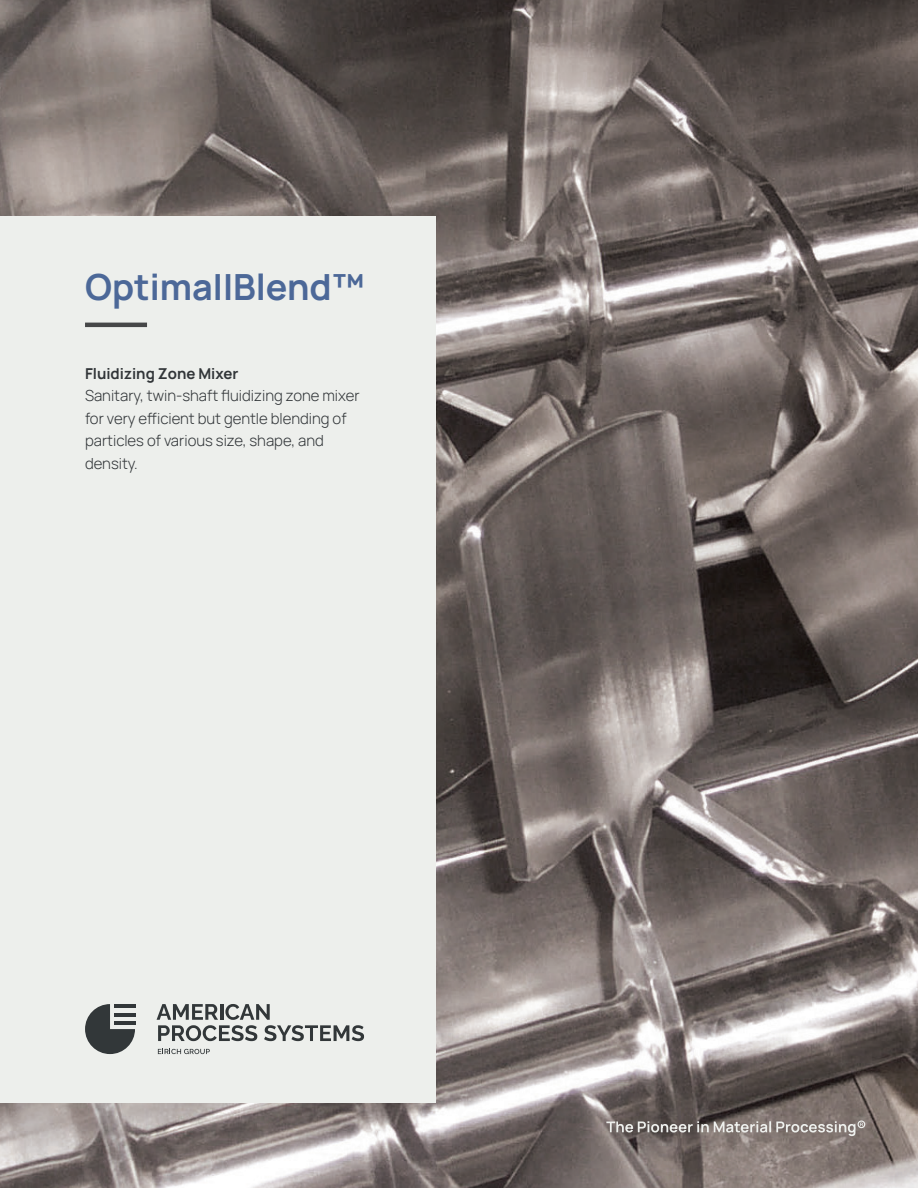
<style>
.page{position:relative;width:918px;height:1188px;background:#fff}
.page>*{position:absolute;margin:0;border:0;box-sizing:border-box;transform-origin:0 0}
.Ü1_-_Hauptüberschrift{font:700 36px "Manrope";color:#4c6898}
.Ü1_-_Hauptüberschrift-2{font:300 15px/22.5px "Manrope";color:#313538}
.Ü1_-_Hauptüberschrift-3{font:700 15px "Manrope";color:#313538}
</style>
<div class="page">
<img style="left:0;top:0;width:918px;height:1188px">
<div style="left:0;top:216px;width:436px;height:887px;background:#edefec"></div>
<hr style="left:85px;top:323px;width:62px;height:4px;background:#464748">
<svg style="left:85px;top:1004px;width:50px;height:50px"></svg>
<hr style="left:114px;top:1021px;width:21px;height:4px;background:#323739">
<hr style="left:114px;top:1013px;width:21px;height:4px;background:#323739">
<hr style="left:114px;top:1004px;width:21px;height:4px;background:#323739">
<svg style="left:157px;top:1004px;width:207px;height:37px"></svg>
<svg style="left:158px;top:1049px;width:52px;height:5px"></svg>
<svg style="left:606px;top:1120px;width:259px;height:16px;background:#918986"></svg>
<p class="Ü1_-_Hauptüberschrift" style="left:85px;top:262px;width:281px">OptimaIIBlend™</p>
<p class="Ü1_-_Hauptüberschrift-3" style="left:85px;top:363px;width:155px">Fluidizing Zone Mixer</p>
<p class="Ü1_-_Hauptüberschrift-2" style="left:85px;top:384px;width:276px">Sanitary, twin-shaft fluidizing zone mixer</p>
<p class="Ü1_-_Hauptüberschrift-2" style="left:85px;top:406px;width:263px">for very efficient but gentle blending of particles of various size, shape, and</p>
<p class="Ü1_-_Hauptüberschrift-2" style="left:85px;top:451px;width:54px">density.</p>
</div>
